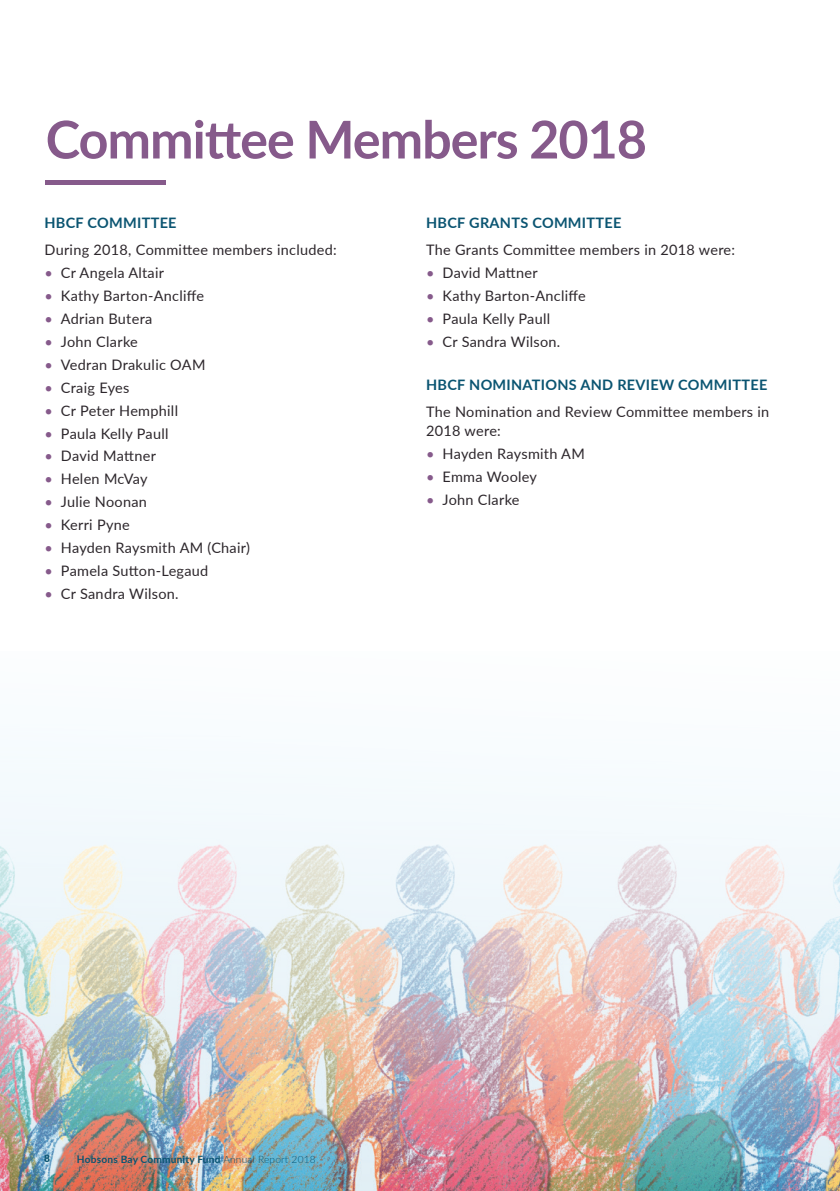
<style>
.page{position:relative;width:840px;height:1191px;background:#fff}
.page>*{position:absolute;margin:0;border:0;box-sizing:border-box;transform-origin:0 0}
.t1{font:700 52px "Lato";letter-spacing:-.02em;color:#865a8b}
.t2{font:14.4px/27px "Lato";letter-spacing:.02em;color:#2d272c}
.t3{font:700 10.2px "Lato";letter-spacing:.02em;color:#0a5471}
.t4{font:900 10.2px "Lato";color:#0a5471}
.s1{font-weight:700;color:#0a5471}
.s2{color:#865a8b}
.s3{font-weight:300}
</style>
<div class="page">
<img style="left:0;top:772px;width:839px;height:419px">
<hr style="left:46px;top:181px;width:120px;height:4px;background:#865a8b">
<p class="t1" style="left:46px;top:101px;width:602px">Committee Members 2018</p>
<p class="t2" style="left:44px;top:209px;width:293px"><span class="s1">HBCF COMMITTEE<br></span>During 2018, Committee members included:</p>
<p class="t2" style="left:44px;top:259px;width:121px"><span class="s2">•</span> Cr Angela Altair</p>
<p class="t2" style="left:44px;top:282px;width:161px"><span class="s2">•</span> Kathy Barton-Ancliffe</p>
<p class="t2" style="left:44px;top:305px;width:109px"><span class="s2">•</span> Adrian Butera</p>
<p class="t2" style="left:44px;top:328px;width:95px"><span class="s2">•</span> John Clarke</p>
<p class="t2" style="left:44px;top:350px;width:162px"><span class="s2">•</span> Vedran Drakulic OAM</p>
<p class="t2" style="left:44px;top:373px;width:86px"><span class="s2">•</span> Craig Eyes</p>
<p class="t2" style="left:44px;top:396px;width:135px"><span class="s2">•</span> Cr Peter Hemphill</p>
<p class="t2" style="left:44px;top:419px;width:125px"><span class="s2">•</span> Paula Kelly Paull</p>
<p class="t2" style="left:44px;top:442px;width:113px"><span class="s2">•</span> David Mattner</p>
<p class="t2" style="left:44px;top:465px;width:105px"><span class="s2">•</span> Helen McVay</p>
<p class="t2" style="left:44px;top:488px;width:104px"><span class="s2">•</span> Julie Noonan</p>
<p class="t2" style="left:44px;top:511px;width:87px"><span class="s2">•</span> Kerri Pyne</p>
<p class="t2" style="left:44px;top:534px;width:207px"><span class="s2">•</span> Hayden Raysmith AM (Chair)</p>
<p class="t2" style="left:44px;top:556px;width:165px"><span class="s2">•</span> Pamela Sutton-Legaud</p>
<p class="t2" style="left:44px;top:579px;width:135px"><span class="s2">•</span> Cr Sandra Wilson.</p>
<p class="t2" style="left:426px;top:209px;width:310px"><span class="s1">HBCF GRANTS COMMITTEE<br></span>The Grants Committee members in 2018 were:</p>
<p class="t2" style="left:426px;top:259px;width:113px"><span class="s2">•</span> David Mattner</p>
<p class="t2" style="left:426px;top:282px;width:161px"><span class="s2">•</span> Kathy Barton-Ancliffe</p>
<p class="t2" style="left:426px;top:305px;width:125px"><span class="s2">•</span> Paula Kelly Paull</p>
<p class="t2" style="left:426px;top:327px;width:135px"><span class="s2">•</span> Cr Sandra Wilson.</p>
<p class="t2" style="left:426px;top:371px;width:344px"><span class="s1">HBCF NOMINATIONS AND REVIEW COMMITTEE<br></span>The Nomination and Review Committee members in</p>
<p class="t2" style="left:426px;top:417px;width:76px">2018 were:</p>
<p class="t2" style="left:426px;top:440px;width:160px"><span class="s2">•</span> Hayden Raysmith AM</p>
<p class="t2" style="left:426px;top:462px;width:112px"><span class="s2">•</span> Emma Wooley</p>
<p class="t2" style="left:426px;top:485px;width:95px"><span class="s2">•</span> John Clarke</p>
<p class="t4" style="left:44px;top:1150px;width:7px">8</p>
<p class="t3" style="left:77px;top:1151px;width:240px">Hobsons Bay Community Fund <span class="s3">Annual Report 2018</span></p>
</div>
